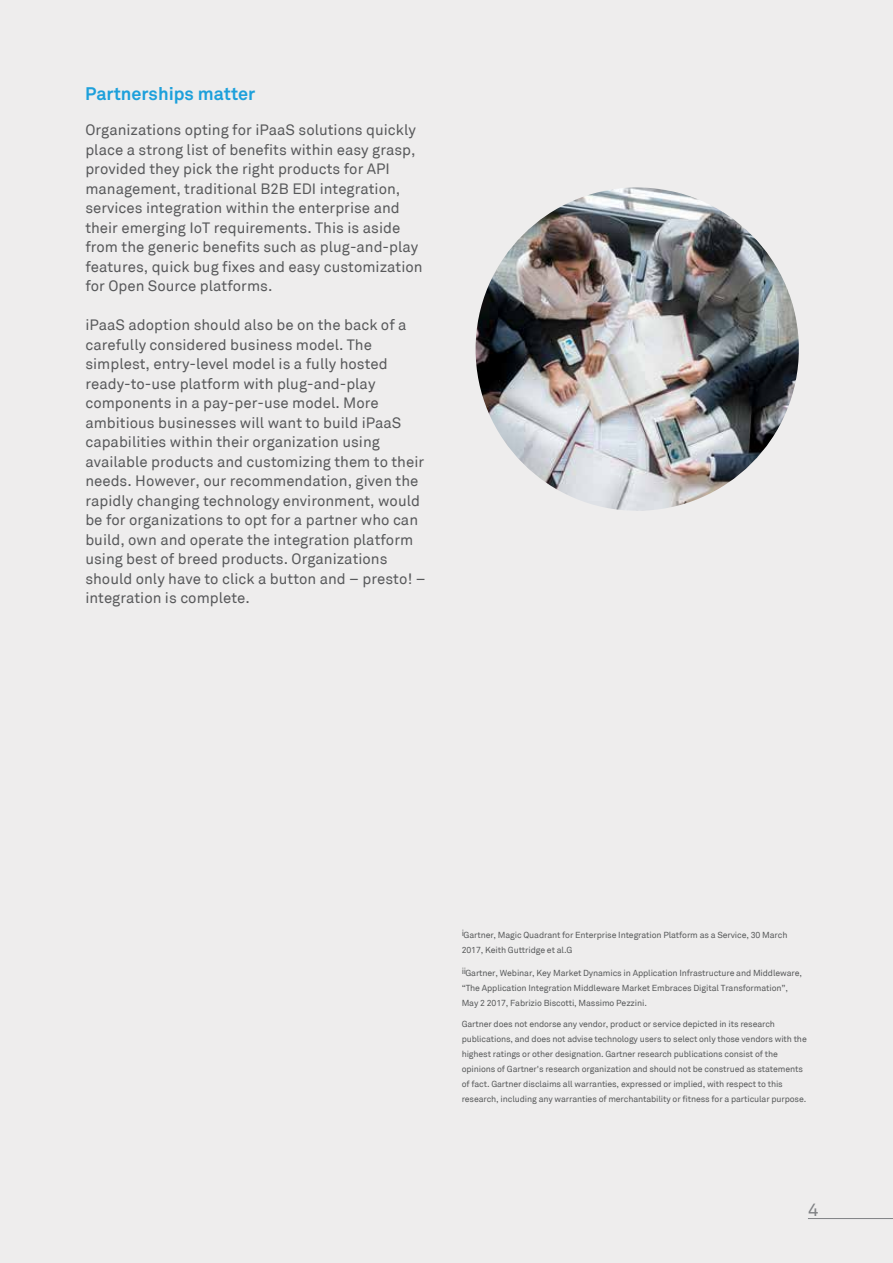
<style>
.page{position:relative;width:893px;height:1263px;background:#eeeded}
.page>*{position:absolute;margin:0;border:0;box-sizing:border-box;transform-origin:0 0}
.t1{font:700 18px "Akkurat";color:#1da0db}
.t2{font:18px "Akkurat Mono";color:#808285}
.t3{font:15px/19.5px "Akkurat";color:#58595b}
.t4{font:8.7px/15.1px "Akkurat";letter-spacing:-.015em;color:#585a5b}
</style>
<div class="page">
<hr style="left:808px;top:1218px;width:85px;height:1px;background:#808285">
<img style="left:476px;top:187px;width:323px;height:324px;border-radius:162px">
<p class="t1" style="left:85px;top:82px;width:172px">Partnerships matter</p>
<p class="t3" style="left:85px;top:121px;width:339px">Organizations opting for iPaaS solutions quickly place a strong list of benefits within easy grasp, provided they pick the right products for API management, traditional B2B EDI integration, services integration within the enterprise and their emerging IoT requirements. This is aside from the generic benefits such as plug-and-play features, quick bug fixes and easy customization for Open Source platforms.</p>
<p class="t3" style="left:85px;top:316px;width:342px">iPaaS adoption should also be on the back of a carefully considered business model. The simplest, entry-level model is a fully hosted ready-to-use platform with plug-and-play components in a pay-per-use model. More ambitious businesses will want to build iPaaS capabilities within their organization using available products and customizing them to their needs. However, our recommendation, given the rapidly changing technology environment, would be for organizations to opt for a partner who can build, own and operate the integration platform using best of breed products. Organizations should only have to click a button and – presto! – integration is complete.</p>
<p class="t4" style="left:462px;top:925px;width:4px">i</p>
<p class="t4" style="left:462px;top:963px;width:6px">ii</p>
<p class="t4" style="left:462px;top:927px;width:327px">Gartner, Magic Quadrant for Enterprise Integration Platform as a Service, 30 March<br>2017, Keith Guttridge et al.G</p>
<p class="t4" style="left:462px;top:965px;width:342px;text-indent:4px">Gartner, Webinar, Key Market Dynamics in Application Infrastructure and Middleware, “The Application Integration Middleware Market Embraces Digital Transformation”,<br>May 2 2017, Fabrizio Biscotti, Massimo Pezzini.</p>
<p class="t4" style="left:462px;top:1016px;width:347px">Gartner does not endorse any vendor, product or service depicted in its research publications, and does not advise technology users to select only those vendors with the highest ratings or other designation. Gartner research publications consist of the opinions of Gartner's research organization and should not be construed as statements of fact. Gartner disclaims all warranties, expressed or implied, with respect to this research, including any warranties of merchantability or fitness for a particular purpose.</p>
<p class="t2" style="left:808px;top:1199px;width:13px">4</p>
</div>
